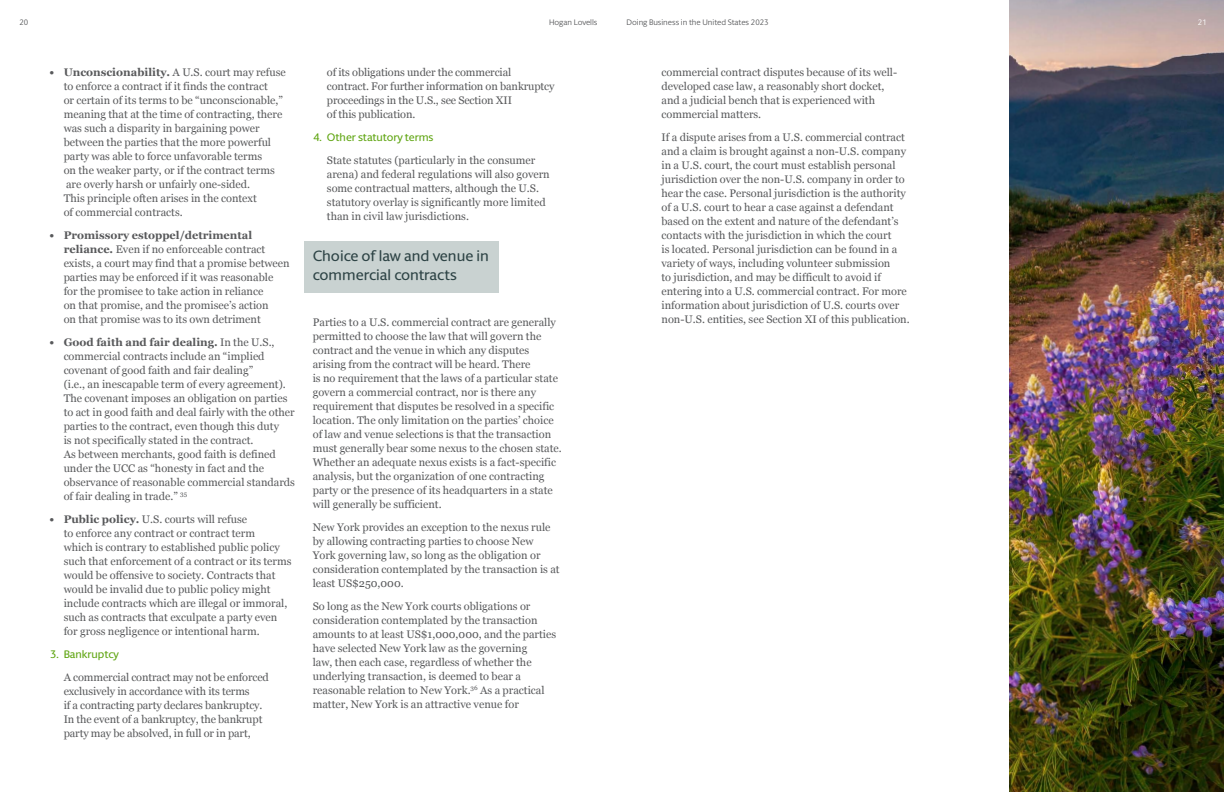
<style>
.page{position:relative;width:1224px;height:792px;background:#fff}
.page>*{position:absolute;margin:0;border:0;box-sizing:border-box;transform-origin:0 0}
.t1{font:500 15px/19px "Berlingske Sans Round";color:#2d4345}
.t2{font:11px/14px "Georgia";color:#58595b}
.t3{font:500 11px "Berlingske Sans Round";color:#5fa511}
.t4{font:8px "Berlingske Sans Round";color:#58595b}
.t5{font:8px "Berlingske Sans Round";color:#fff}
.s1{font-weight:700}
</style>
<div class="page">
<img style="left:1010px;top:0;width:214px;height:792px">
<div style="left:304px;top:241px;width:194px;height:52px;background:#c9d2d1"></div>
<p class="t4" style="left:19px;top:16px;width:10px">20</p>
<p class="t4" style="left:549px;top:16px;width:50px">Hogan Lovells</p>
<p class="t4" style="left:627px;top:16px;width:144px">Doing Business in the United States 2023</p>
<p class="t5" style="left:1198px;top:16px;width:10px">21</p>
<p class="t2" style="left:64px;top:65px;width:224px;text-indent:-14px"><span class="s1">• Unconscionability.</span> A U.S. court may refuse to enforce a contract if it finds the contract<br>or certain of its terms to be “unconscionable,” meaning that at the time of contracting, there was such a disparity in bargaining power between the parties that the more powerful party was able to force unfavorable terms<br>on the weaker party, or if the contract terms are overly harsh or unfairly one-sided.<br>This principle often arises in the context<br>of commercial contracts.</p>
<p class="t2" style="left:64px;top:228px;width:228px;text-indent:-14px"><span class="s1">• Promissory estoppel/detrimental reliance.</span> Even if no enforceable contract exists, a court may find that a promise between parties may be enforced if it was reasonable for the promisee to take action in reliance<br>on that promise, and the promisee’s action<br>on that promise was to its own detriment</p>
<p class="t2" style="left:64px;top:335px;width:233px;text-indent:-14px"><span class="s1">• Good faith and fair dealing.</span> In the U.S., commercial contracts include an “implied covenant of good faith and fair dealing”<br>(i.e., an inescapable term of every agreement).<br>The covenant imposes an obligation on parties to act in good faith and deal fairly with the other parties to the contract, even though this duty<br>is not specifically stated in the contract.<br>As between merchants, good faith is defined under the UCC as “honesty in fact and the observance of reasonable commercial standards of fair dealing in trade.” <sup>35</sup></p>
<p class="t2" style="left:64px;top:512px;width:229px;text-indent:-14px"><span class="s1">• Public policy.</span> U.S. courts will refuse<br>to enforce any contract or contract term<br>which is contrary to established public policy such that enforcement of a contract or its terms would be offensive to society. Contracts that would be invalid due to public policy might include contracts which are illegal or immoral, such as contracts that exculpate a party even for gross negligence or intentional harm.</p>
<p class="t3" style="left:50px;top:646px;width:70px">3. Bankruptcy</p>
<p class="t2" style="left:64px;top:670px;width:207px">A commercial contract may not be enforced exclusively in accordance with its terms<br>if a contracting party declares bankruptcy.<br>In the event of a bankruptcy, the bankrupt party may be absolved, in full or in part,</p>
<p class="t2" style="left:327px;top:65px;width:229px">of its obligations under the commercial contract. For further information on bankruptcy proceedings in the U.S., see Section XII<br>of this publication.</p>
<p class="t3" style="left:313px;top:129px;width:122px">4. Other statutory terms</p>
<p class="t2" style="left:327px;top:153px;width:224px">State statutes (particularly in the consumer arena) and federal regulations will also govern some contractual matters, although the U.S. statutory overlay is significantly more limited than in civil law jurisdictions.</p>
<h1 class="t1" style="left:313px;top:246px;width:178px">Choice of law and venue in commercial contracts</h1>
<p class="t2" style="left:313px;top:315px;width:251px">Parties to a U.S. commercial contract are generally permitted to choose the law that will govern the contract and the venue in which any disputes arising from the contract will be heard. There<br>is no requirement that the laws of a particular state govern a commercial contract, nor is there any requirement that disputes be resolved in a specific location. The only limitation on the parties’ choice of law and venue selections is that the transaction must generally bear some nexus to the chosen state.<br>Whether an adequate nexus exists is a fact-specific analysis, but the organization of one contracting party or the presence of its headquarters in a state will generally be sufficient.</p>
<p class="t2" style="left:313px;top:520px;width:248px">New York provides an exception to the nexus rule by allowing contracting parties to choose New<br>York governing law, so long as the obligation or consideration contemplated by the transaction is at least US$250,000.</p>
<p class="t2" style="left:313px;top:599px;width:245px">So long as the New York courts obligations or consideration contemplated by the transaction amounts to at least US$1,000,000, and the parties have selected New York law as the governing<br>law, then each case, regardless of whether the underlying transaction, is deemed to bear a reasonable relation to New York.<sup>36</sup> As a practical matter, New York is an attractive venue for</p>
<p class="t2" style="left:662px;top:65px;width:237px">commercial contract disputes because of its well&shy;developed case law, a reasonably short docket, and a judicial bench that is experienced with commercial matters.</p>
<p class="t2" style="left:662px;top:130px;width:250px">If a dispute arises from a U.S. commercial contract and a claim is brought against a non-U.S. company in a U.S. court, the court must establish personal jurisdiction over the non-U.S. company in order to hear the case. Personal jurisdiction is the authority of a U.S. court to hear a case against a defendant based on the extent and nature of the defendant’s contacts with the jurisdiction in which the court<br>is located. Personal jurisdiction can be found in a variety of ways, including volunteer submission<br>to jurisdiction, and may be difficult to avoid if entering into a U.S. commercial contract. For more information about jurisdiction of U.S. courts over non-U.S. entities, see Section XI of this publication.</p>
</div>
